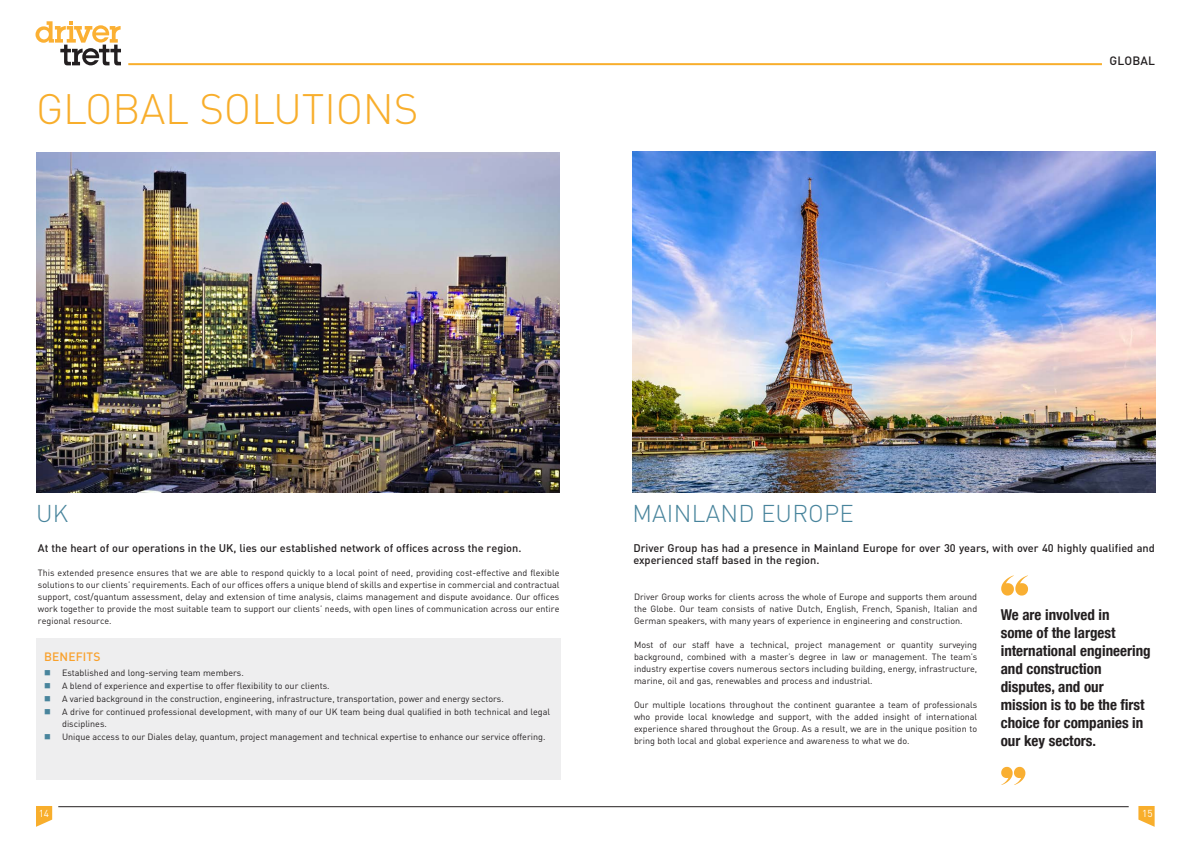
<style>
.page{position:relative;width:1191px;height:842px;background:#fff}
.page>*{position:absolute;margin:0;border:0;box-sizing:border-box;transform-origin:0 0}
.Headline{font:300 42px "DIN Pro";letter-spacing:-.005em;color:#f8ae2c}
.Headline-2{font:300 24px "DIN Pro";letter-spacing:.01em;color:#48849c}
.Pull_quote{font:700 condensed 15px "Helvetica Neue";color:#231f20}
.t1{font:500 12px "DIN Pro";letter-spacing:.01em;color:#f9a12c}
.t2{font:500 12px "DIN Pro";letter-spacing:.01em;color:#231f20}
.Body_copy_indent{font:500 11px/12px "DIN Pro";color:#231f20}
.t3{font:10px "DIN Pro";color:#fff}
.Body_copy_indent-2{font:9px/12px "DIN Pro";color:#231f20;text-align:justify}
</style>
<div class="page">
<hr style="left:128px;top:63px;width:974px;height:2px;background:#f8ae2c">
<svg style="left:36px;top:21px;width:85px;height:44px"></svg>
<svg style="left:36px;top:806px;width:16px;height:21px"></svg>
<svg style="left:1138px;top:806px;width:16px;height:21px"></svg>
<hr style="left:58px;top:806px;width:1070px;height:1px;background:#231f20">
<div style="left:36px;top:638px;width:524px;height:142px;background:#eeeeef"></div>
<img style="left:36px;top:153px;width:523px;height:340px">
<img style="left:632px;top:152px;width:523px;height:340px">
<svg style="left:1001px;top:575px;width:27px;height:20px"></svg>
<svg style="left:1001px;top:767px;width:24px;height:18px"></svg>
<p class="Headline" style="left:36px;top:76px;width:384px">GLOBAL SOLUTIONS</p>
<h3 class="t2" style="left:1109px;top:51px;width:47px">GLOBAL</h3>
<p class="Headline-2" style="left:36px;top:495px;width:33px">UK</p>
<p class="Headline-2" style="left:632px;top:495px;width:223px">MAINLAND EUROPE</p>
<p class="Body_copy_indent" style="left:38px;top:541px;width:485px">At the heart of our operations in the UK, lies our established network of offices across the region.</p>
<p class="Body_copy_indent-2" style="left:38px;top:566px;width:523px">This extended presence ensures that we are able to respond quickly to a local point of need, providing cost-effective and flexible solutions to our clients’ requirements. Each of our offices offers a unique blend of skills and expertise in commercial and contractual support, cost/quantum assessment, delay and extension of time analysis, claims management and dispute avoidance. Our offices work together to provide the most suitable team to support our clients’ needs, with open lines of communication across our entire regional resource.</p>
<p class="t1" style="left:44px;top:647px;width:58px">BENEFITS</p>
<p class="Body_copy_indent-2" style="left:62px;top:666px;width:183px">Established and long-serving team members.</p>
<p class="Body_copy_indent-2" style="left:62px;top:679px;width:269px">A blend of experience and expertise to offer flexibility to our clients.</p>
<p class="Body_copy_indent-2" style="left:62px;top:692px;width:443px">A varied background in the construction, engineering, infrastructure, transportation, power and energy sectors.</p>
<p class="Body_copy_indent-2" style="left:62px;top:705px;width:489px">A drive for continued professional development, with many of our UK team being dual qualified in both technical and legal disciplines.</p>
<p class="Body_copy_indent-2" style="left:62px;top:730px;width:485px">Unique access to our Diales delay, quantum, project management and technical expertise to enhance our service offering.</p>
<p class="Body_copy_indent" style="left:633px;top:541px;width:523px">Driver Group has had a presence in Mainland Europe for over 30 years, with over 40 highly qualified and experienced staff based in the region.</p>
<p class="Body_copy_indent-2" style="left:634px;top:590px;width:345px">Driver Group works for clients across the whole of Europe and supports them around the Globe. Our team consists of native Dutch, English, French, Spanish, Italian and German speakers, with many years of experience in engineering and construction.</p>
<p class="Body_copy_indent-2" style="left:634px;top:638px;width:345px">Most of our staff have a technical, project management or quantity surveying background, combined with a master’s degree in law or management. The team’s industry expertise covers numerous sectors including building, energy, infrastructure, marine, oil and gas, renewables and process and industrial.</p>
<p class="Body_copy_indent-2" style="left:634px;top:698px;width:345px">Our multiple locations throughout the continent guarantee a team of professionals who provide local knowledge and support, with the added insight of international experience shared throughout the Group. As a result, we are in the unique position to bring both local and global experience and awareness to what we do.</p>
<p class="Pull_quote" style="left:1000px;top:605px;width:110px">We are involved in</p>
<p class="Pull_quote" style="left:1000px;top:623px;width:116px">some of the largest</p>
<p class="Pull_quote" style="left:1000px;top:641px;width:151px">international engineering</p>
<p class="Pull_quote" style="left:1000px;top:659px;width:102px">and construction</p>
<p class="Pull_quote" style="left:1000px;top:677px;width:104px">disputes, and our</p>
<p class="Pull_quote" style="left:1000px;top:695px;width:145px">mission is to be the first</p>
<p class="Pull_quote" style="left:1000px;top:713px;width:144px">choice for companies in</p>
<p class="Pull_quote" style="left:1000px;top:731px;width:97px">our key sectors.</p>
<p class="t3" style="left:39px;top:806px;width:12px">14</p>
<p class="t3" style="left:1142px;top:806px;width:12px">15</p>
</div>
